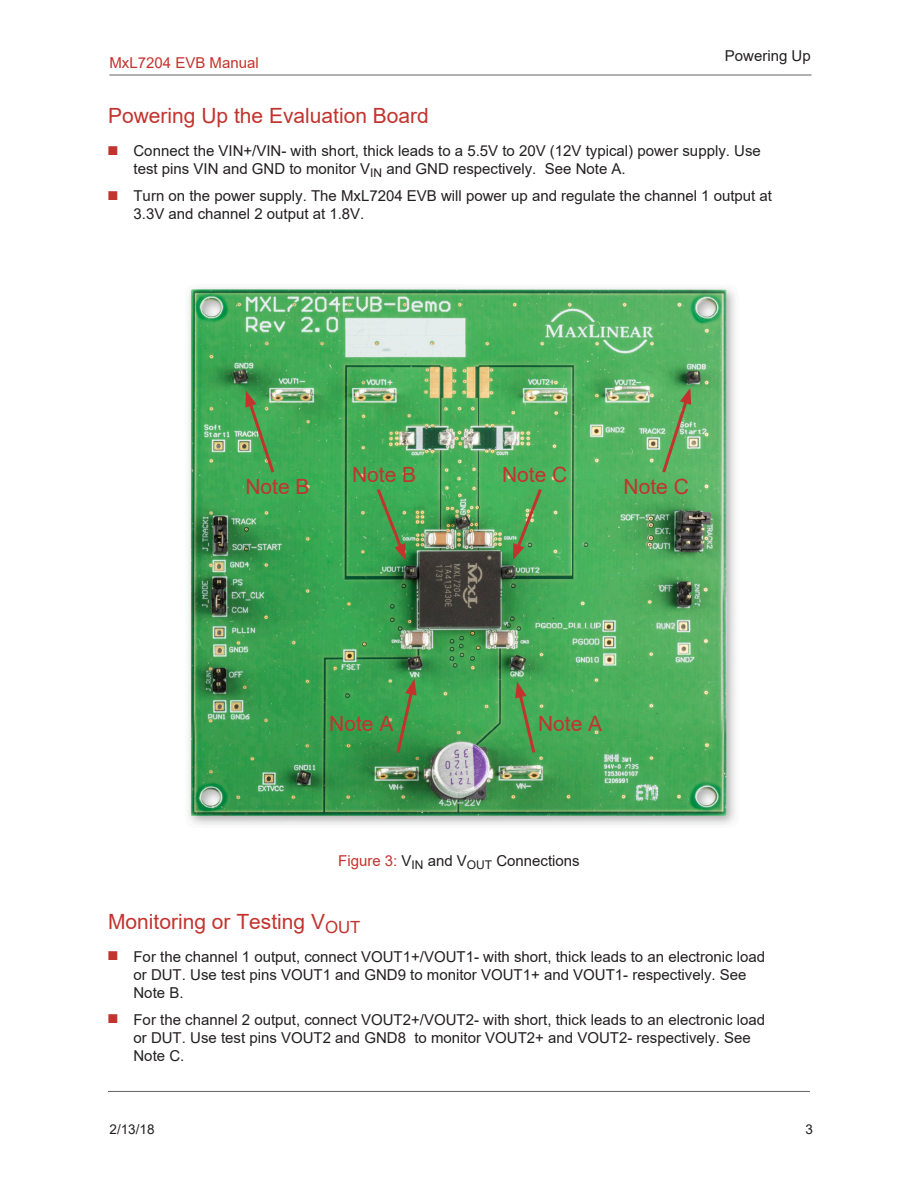
<style>
.page{position:relative;width:918px;height:1188px;background:#fff}
.page>*{position:absolute;margin:0;border:0;box-sizing:border-box;transform-origin:0 0}
.t1{font:21px "Arial";color:#c3332e}
.t2{font:15px/18px "Arial";color:#231f20}
.t3{font:15px "Arial";color:#c3332e}
.t4{font:13.5px "Arial";color:#231f20}
.s1{color:#c3332e}
</style>
<div class="page">
<hr style="left:110px;top:75px;width:702px;height:1px;background:#636366">
<hr style="left:108px;top:1091px;width:702px;height:1px;background:#636366">
<img style="left:188px;top:287px;width:547px;height:538px">
<svg style="left:245px;top:391px;width:32px;height:85px;background:#5aa059"></svg>
<svg style="left:374px;top:486px;width:32px;height:74px;background:#4b9a50"></svg>
<svg style="left:513px;top:486px;width:31px;height:74px;background:#58a157"></svg>
<svg style="left:660px;top:388px;width:31px;height:88px;background:#6ca965"></svg>
<svg style="left:394px;top:679px;width:23px;height:77px;background:#4c8d48"></svg>
<svg style="left:515px;top:681px;width:22px;height:75px;background:#57964f"></svg>
<p class="t3" style="left:110px;top:57px;width:151px">MxL7204 EVB Manual</p>
<p class="t2" style="left:725px;top:48px;width:87px">Powering Up</p>
<h1 class="t1" style="left:108px;top:108px;width:322px">Powering Up the Evaluation Board</h1>
<p class="t2" style="left:134px;top:143px;width:629px;text-indent:-26px"><span class="s1">■</span> Connect the VIN+/VIN- with short, thick leads to a 5.5V to 20V (12V typical) power supply. Use test pins VIN and GND to monitor V<sub>IN</sub> and GND respectively. See Note A.</p>
<p class="t2" style="left:134px;top:188px;width:640px;text-indent:-26px"><span class="s1">■</span> Turn on the power supply. The MxL7204 EVB will power up and regulate the channel 1 output at<br>3.3V and channel 2 output at 1.8V.</p>
<h1 class="t1" style="left:245px;top:478px;width:66px">Note B</h1>
<h1 class="t1" style="left:352px;top:467px;width:66px">Note B</h1>
<h1 class="t1" style="left:502px;top:467px;width:67px">Note C</h1>
<h1 class="t1" style="left:624px;top:479px;width:67px">Note C</h1>
<h1 class="t1" style="left:329px;top:716px;width:66px">Note A</h1>
<h1 class="t1" style="left:538px;top:716px;width:66px">Note A</h1>
<p class="t2" style="left:338px;top:853px;width:243px"><span class="s1">Figure 3:</span> V<sub>IN</sub> and V<sub>OUT</sub> Connections</p>
<h1 class="t1" style="left:108px;top:914px;width:254px">Monitoring or Testing V<sub>OUT</sub></h1>
<p class="t2" style="left:134px;top:949px;width:633px;text-indent:-25px"><span class="s1">■</span> For the channel 1 output, connect VOUT1+/VOUT1- with short, thick leads to an electronic load or DUT. Use test pins VOUT1 and GND9 to monitor VOUT1+ and VOUT1- respectively. See<br>Note B.</p>
<p class="t2" style="left:134px;top:1012px;width:633px;text-indent:-26px"><span class="s1">■</span> For the channel 2 output, connect VOUT2+/VOUT2- with short, thick leads to an electronic load or DUT. Use test pins VOUT2 and GND8 to monitor VOUT2+ and VOUT2- respectively. See<br>Note C.</p>
<p class="t4" style="left:110px;top:1124px;width:47px">2/13/18</p>
<p class="t4" style="left:805px;top:1124px;width:9px">3</p>
</div>
